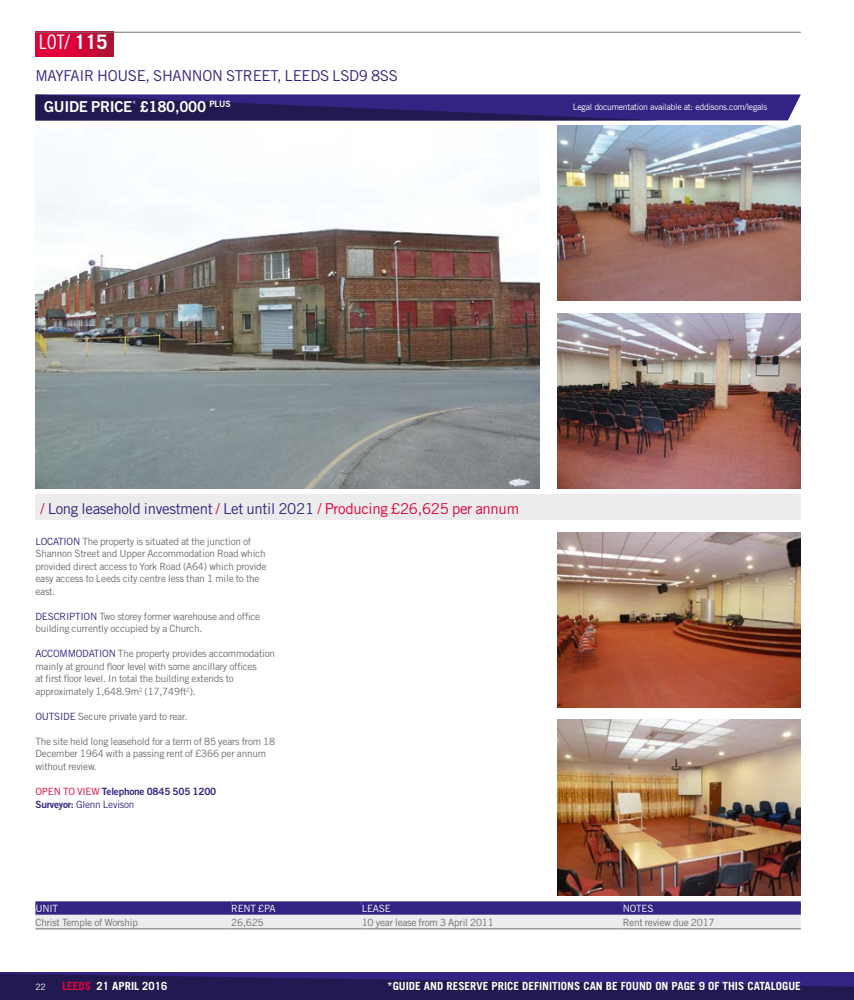
<style>
.page{position:relative;width:854px;height:1000px;background:#fff}
.page>*{position:absolute;margin:0;border:0;box-sizing:border-box;transform-origin:0 0}
.t1{font:20px "Trade Gothic LT Std Cn 18";color:#fff}
.t2{font:15px "Trade Gothic LT Std";letter-spacing:-.02em;color:#332382}
.t3{font:15px "Trade Gothic LT Std Bd 2";letter-spacing:-.02em;color:#fff}
.t4{font:700 11.25px "Trade Gothic LT Std";color:#fff}
.t5{font:10px/12.5px "Trade Gothic LT Std";letter-spacing:-.02em;color:#6e6e6e}
.t6{font:10px "Trade Gothic LT Std Bd 2";letter-spacing:-.02em;color:#332382}
.t7{font:10px "Trade Gothic LT Std";letter-spacing:-.02em;color:#332382}
.t8{font:10px "Trade Gothic LT Std";letter-spacing:-.02em;color:#fff}
.t9{font:8.75px "Trade Gothic LT Std";letter-spacing:-.03em;color:#fff}
.s1{font-family:"Trade Gothic LT Std";font-weight:700}
.s2{color:#e4003a}
.s3{color:#332382}
.s4{font-family:"Trade Gothic LT Std";color:#e4003a}
.s5{font-family:"Trade Gothic LT Std Bd 2"}
.s6{font-weight:400;font-size:8.75px}
</style>
<div class="page">
<div style="left:0;top:972px;width:854px;height:27px;background:#332382"></div>
<svg style="left:0;top:973px;width:854px;height:26px"></svg>
<div style="left:35px;top:32px;width:78px;height:25px;background:linear-gradient(to right,#f0003b,#b50f33)"></div>
<hr style="left:35px;top:32px;width:766px;height:1px;background:#6e6e6e">
<svg style="left:35px;top:94px;width:766px;height:26px;background:#312471"></svg>
<img style="left:35px;top:181px;width:505px;height:307px">
<img style="left:557px;top:126px;width:244px;height:175px">
<img style="left:557px;top:313px;width:244px;height:175px">
<div style="left:35px;top:494px;width:766px;height:25px;background:#ececec"></div>
<svg style="left:35px;top:907px;width:766px;height:21px;background:#a8a2c5"></svg>
<hr style="left:35px;top:928px;width:196px;height:1px;background:#6e6e6e">
<hr style="left:231px;top:928px;width:131px;height:1px;background:#6e6e6e">
<hr style="left:362px;top:928px;width:261px;height:1px;background:#6e6e6e">
<hr style="left:623px;top:928px;width:178px;height:1px;background:#6e6e6e">
<div style="left:35px;top:901px;width:196px;height:6px;background:#332382"></div>
<div style="left:231px;top:901px;width:131px;height:6px;background:#332382"></div>
<div style="left:362px;top:901px;width:261px;height:6px;background:#332382"></div>
<div style="left:623px;top:901px;width:178px;height:6px;background:#332382"></div>
<img style="left:557px;top:532px;width:244px;height:175px">
<img style="left:557px;top:719px;width:244px;height:175px">
<h1 class="t1" style="left:39px;top:30px;width:70px">LOT/ <span class="s1">115</span></h1>
<h2 class="t2" style="left:35px;top:67px;width:364px">MAYFAIR HOUSE, SHANNON STREET, LEEDS LSD9 8SS</h2>
<h2 class="t3" style="left:44px;top:97px;width:188px">GUIDE PRICE<sup>*</sup> £180,000 <sup>PLUS</sup></h2>
<p class="t9" style="left:573px;top:102px;width:196px">Legal documentation available at: eddisons.com/legals</p>
<h2 class="t2" style="left:40px;top:499px;width:480px"><span class="s2">/</span> Long leasehold investment <span class="s2">/</span> Let until 2021 <span class="s2">/ Producing £26,625 per annum</span></h2>
<p class="t5" style="left:35px;top:534px;width:233px"><span class="s3">LOCATION</span> The property is situated at the junction of Shannon Street and Upper Accommodation Road which provided direct access to York Road (A64) which provide easy access to Leeds city centre less than 1 mile to the east.</p>
<p class="t5" style="left:35px;top:609px;width:226px"><span class="s3">DESCRIPTION</span> Two storey former warehouse and office building currently occupied by a Church.</p>
<p class="t5" style="left:35px;top:647px;width:241px"><span class="s3">ACCOMMODATION</span> The property provides accommodation mainly at ground floor level with some ancillary offices<br>at first floor level. In total the building extends to approximately 1,648.9m<sup>2</sup> (17,749ft<sup>2</sup>).</p>
<p class="t5" style="left:35px;top:709px;width:154px"><span class="s3">OUTSIDE</span> Secure private yard to rear.</p>
<p class="t5" style="left:35px;top:734px;width:241px">The site held long leasehold for a term of 85 years from 18<br>December 1964 with a passing rent of £366 per annum without review.</p>
<p class="t6" style="left:35px;top:785px;width:182px"><span class="s4">OPEN TO VIEW</span> Telephone 0845 505 1200</p>
<p class="t7" style="left:35px;top:797px;width:101px"><span class="s5">Surveyor:</span> Glenn Levison</p>
<p class="t8" style="left:35px;top:902px;width:24px">UNIT</p>
<p class="t8" style="left:231px;top:902px;width:46px">RENT £PA</p>
<p class="t8" style="left:362px;top:902px;width:31px">LEASE</p>
<p class="t8" style="left:623px;top:902px;width:32px">NOTES</p>
<p class="t5" style="left:35px;top:916px;width:104px">Christ Temple of Worship</p>
<p class="t5" style="left:231px;top:916px;width:34px">26,625</p>
<p class="t5" style="left:362px;top:916px;width:134px">10 year lease from 3 April 2011</p>
<p class="t5" style="left:623px;top:916px;width:93px">Rent review due 2017</p>
<p class="t4" style="left:62px;top:978px;width:107px"><span class="s2">LEEDS</span> 21 APRIL 2016</p>
<p class="t4" style="left:387px;top:978px;width:415px">*GUIDE AND RESERVE PRICE DEFINITIONS CAN BE FOUND ON PAGE 9 OF THIS CATALOGUE</p>
<p class="t4" style="left:35px;top:978px;width:162px"><span class="s6">22</span> <span class="s2">MANCHSTER</span> 20 AUGUST 2011</p>
</div>
